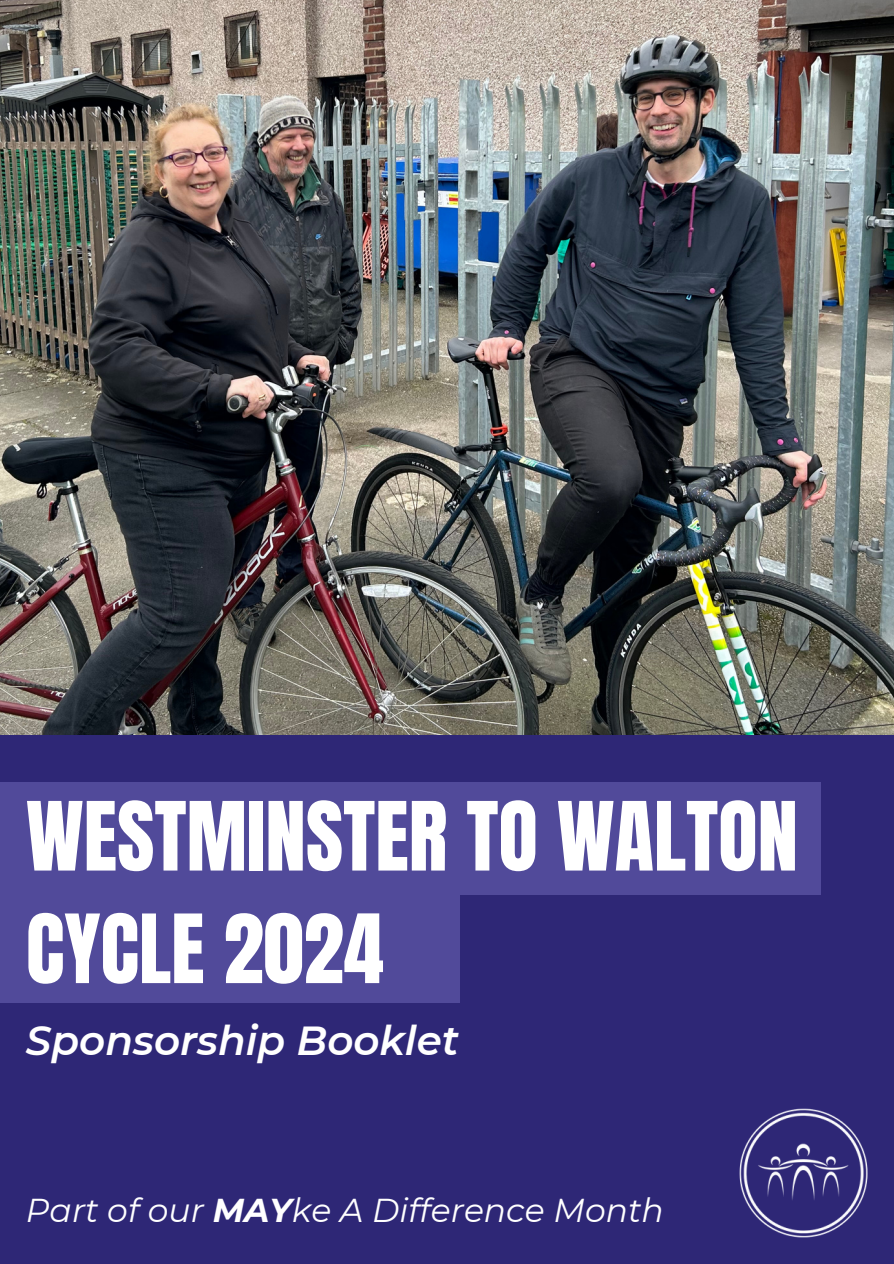
<style>
.page{position:relative;width:894px;height:1264px;background:#fff}
.page>*{position:absolute;margin:0;border:0;box-sizing:border-box;transform-origin:0 0}
.t1{font:81px/112.5px "Anton";color:#fff}
.t2{font:italic 600 40.5px "Montserrat";color:#fff}
.t3{font:italic 33px "Montserrat";color:#fff}
.s1{font-weight:700}
</style>
<div class="page">
<div style="left:0;top:730px;width:893px;height:533px;background:#2e2776"></div>
<div style="left:0;top:890px;width:459px;height:112px;background:#514a9a"></div>
<div style="left:0;top:782px;width:820px;height:112px;background:#514a9a"></div>
<img style="left:739px;top:1108px;width:129px;height:130px">
<img style="left:0;top:0;width:893px;height:734px">
<h2 class="t1" style="left:26px;top:781px;width:773px">WESTMINSTER TO WALTON<br>CYCLE 2024</h2>
<p class="t2" style="left:26px;top:1015px;width:434px">Sponsorship Booklet</p>
<p class="t3" style="left:26px;top:1190px;width:639px">Part of our <span class="s1">MAY</span>ke A Difference Month</p>
</div>
